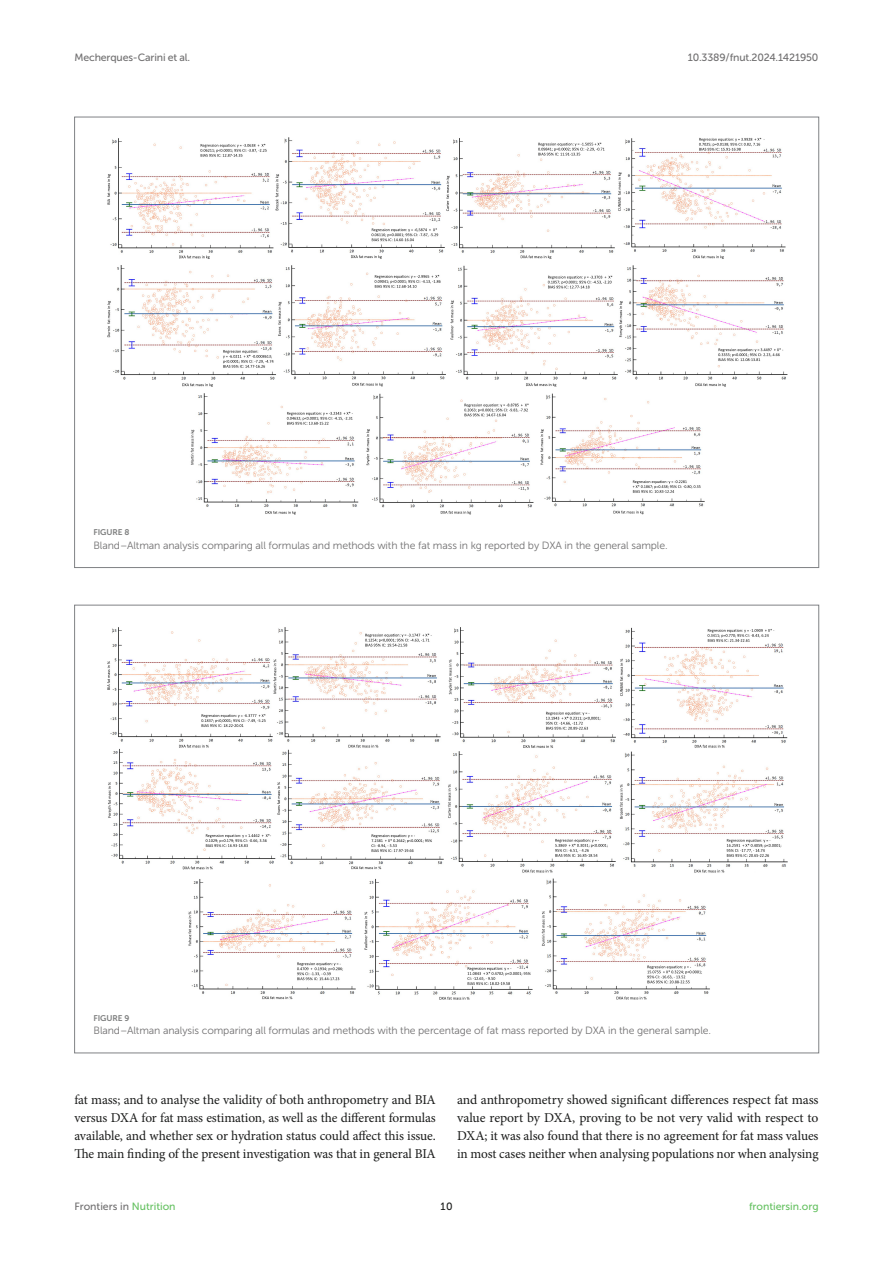
<style>
.page{position:relative;width:893px;height:1263px;background:#fff}
.page>*{position:absolute;margin:0;border:0;box-sizing:border-box;transform-origin:0 0}
.TEXT_FLUSH{font:13.5px/18px "Minion Pro";letter-spacing:-.005em;color:#1b1c1b;text-align:justify}
.FIG_LEG{font:10.5px "Museo Sans 300";letter-spacing:-.01em;color:#706f70}
.t1{font:10.5px "Museo Sans 500";letter-spacing:-.015em;color:#706f70}
.t2{font:10.5px "Museo Sans 500";color:#65c161}
.t3{font:10.5px "Museo Sans 500";color:#1b1c1b}
.FIG_HD{font:8.25px "Museo Sans 700";letter-spacing:-.01em;color:#7e7f7f}
.s1{color:#65c161}
</style>
<div class="page">
<img style="left:107px;top:627px;width:681px;height:373px">
<img style="left:107px;top:137px;width:681px;height:378px">
<p class="t1" style="left:74px;top:51px;width:117px">Mecherques-Carini et al.</p>
<p class="t1" style="left:688px;top:51px;width:132px">10.3389/fnut.2024.1421950</p>
<p class="FIG_HD" style="left:94px;top:528px;width:37px">FIGURE 8</p>
<p class="FIG_LEG" style="left:94px;top:539px;width:576px">Bland–Altman analysis comparing all formulas and methods with the fat mass in kg reported by DXA in the general sample.</p>
<p class="FIG_HD" style="left:94px;top:1013px;width:37px">FIGURE 9</p>
<p class="FIG_LEG" style="left:94px;top:1025px;width:619px">Bland–Altman analysis comparing all formulas and methods with the percentage of fat mass reported by DXA in the general sample.</p>
<p class="TEXT_FLUSH" style="left:74px;top:1091px;width:363px">fat mass; and to analyse the validity of both anthropometry and BIA versus DXA for fat mass estimation, as well as the different formulas available, and whether sex or hydration status could affect this issue.<br>The main finding of the present investigation was that in general BIA</p>
<p class="TEXT_FLUSH" style="left:457px;top:1091px;width:363px">and anthropometry showed significant differences respect fat mass value report by DXA, proving to be not very valid with respect to DXA; it was also found that there is no agreement for fat mass values in most cases neither when analysing populations nor when analysing</p>
<p class="t1" style="left:74px;top:1200px;width:103px">Frontiers in <span class="s1">Nutrition</span></p>
<p class="t3" style="left:440px;top:1200px;width:14px">10</p>
<p class="t2" style="left:749px;top:1200px;width:71px">frontiersin.org</p>
</div>
